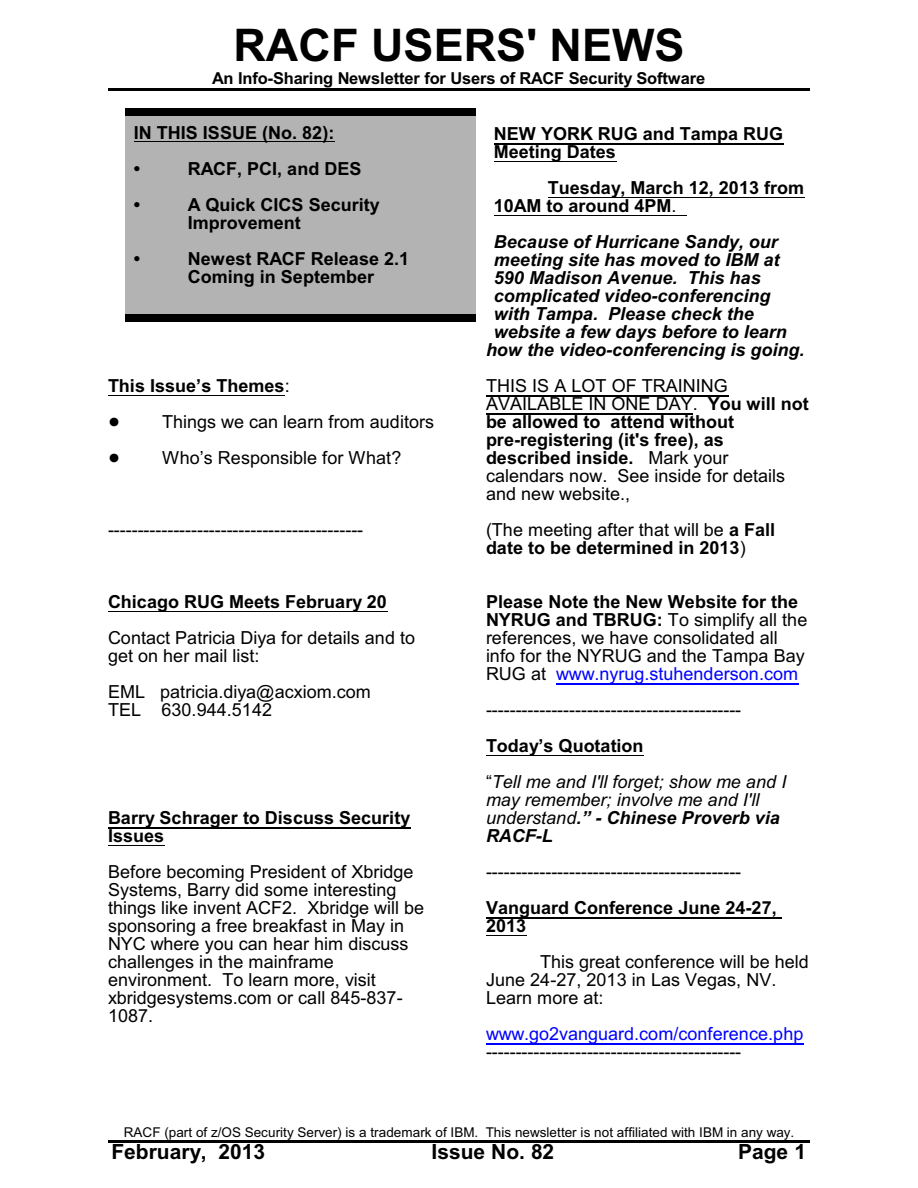
<style>
.page{position:relative;width:918px;height:1188px;background:#fff}
.page>*{position:absolute;margin:0;border:0;box-sizing:border-box;transform-origin:0 0}
.t1{font:700 45px "Arial";color:#000}
.t2{font:700 21px "Arial";color:#000}
.t3{font:18px/18px "Arial";color:#000}
.t4{font:700 18px/18px "Arial";color:#000}
.t5{font:italic 700 18px "Arial";color:#000}
.t6{font:italic 18px/18px "Arial";color:#000}
.t7{font:18px "Arial";color:#00f}
.t8{font:700 16.5px "Arial";letter-spacing:-.01em;color:#000}
.t9{font:13.5px "Arial";color:#000}
.s1{font-weight:700}
.s2{font-weight:400}
.s3{color:#00f}
.s4{font-weight:700;font-style:normal}
.s5{font-style:normal}
</style>
<div class="page">
<hr style="left:108px;top:88px;width:702px;height:3px;background:#000">
<hr style="left:108px;top:395px;width:177px;height:1px;background:#000">
<hr style="left:108px;top:611px;width:279px;height:1px;background:#000">
<hr style="left:108px;top:827px;width:302px;height:1px;background:#000">
<hr style="left:108px;top:845px;width:56px;height:1px;background:#000">
<hr style="left:494px;top:143px;width:289px;height:1px;background:#000">
<hr style="left:494px;top:161px;width:122px;height:1px;background:#000">
<hr style="left:548px;top:197px;width:256px;height:1px;background:#000">
<hr style="left:494px;top:215px;width:193px;height:1px;background:#000">
<hr style="left:486px;top:395px;width:242px;height:1px;background:#000">
<hr style="left:486px;top:413px;width:207px;height:1px;background:#000">
<hr style="left:556px;top:683px;width:242px;height:1px;background:#00f">
<hr style="left:486px;top:755px;width:158px;height:1px;background:#000">
<hr style="left:486px;top:917px;width:296px;height:1px;background:#000">
<hr style="left:486px;top:935px;width:40px;height:1px;background:#000">
<hr style="left:486px;top:1043px;width:318px;height:1px;background:#00f">
<div style="left:125px;top:109px;width:351px;height:212px;background:#b3b3b3"></div>
<hr style="left:134px;top:141px;width:200px;height:1px;background:#000">
<div style="left:125px;top:109px;width:351px;height:7px;background:#000"></div>
<div style="left:125px;top:314px;width:351px;height:7px;background:#000"></div>
<hr style="left:108px;top:1140px;width:702px;height:3px;background:#000">
<h1 class="t1" style="left:233px;top:28px;width:453px">RACF USERS' NEWS</h1>
<p class="t8" style="left:212px;top:72px;width:495px">An Info-Sharing Newsletter for Users of RACF Security Software</p>
<p class="t4" style="left:134px;top:116px;width:202px;line-height:36px">IN THIS ISSUE (No. 82): •</p>
<p class="t4" style="left:188px;top:161px;width:175px">RACF, PCI, and DES</p>
<p class="t4" style="left:134px;top:197px;width:8px">•</p>
<p class="t4" style="left:188px;top:197px;width:194px">A Quick CICS Security<br>Improvement</p>
<p class="t4" style="left:134px;top:251px;width:8px">•</p>
<p class="t4" style="left:188px;top:251px;width:223px">Newest RACF Release 2.1<br>Coming in September</p>
<p class="t3" style="left:162px;top:370px;width:274px;line-height:36px;text-indent:-54px"><span class="s1">This Issue’s Themes</span>:<br>Things we can learn from auditors<br>Who’s Responsible for What?</p>
<p class="t3" style="left:108px;top:523px;width:257px">-------------------------------------------</p>
<p class="t4" style="left:108px;top:595px;width:280px">Chicago RUG Meets February 20</p>
<p class="t3" style="left:108px;top:631px;width:309px">Contact Patricia Diya for details and to get on her mail list:</p>
<p class="t3" style="left:108px;top:685px;width:264px">EML patricia.diya@acxiom.com<br>TEL 630.944.5142</p>
<p class="t4" style="left:108px;top:811px;width:304px">Barry Schrager to Discuss Security<br>Issues</p>
<p class="t3" style="left:108px;top:865px;width:318px">Before becoming President of Xbridge<br>Systems, Barry did some interesting things like invent ACF2. Xbridge will be sponsoring a free breakfast in May in<br>NYC where you can hear him discuss challenges in the mainframe environment. To learn more, visit xbridgesystems.com or call 845-837-<br>1087.</p>
<p class="t4" style="left:494px;top:127px;width:291px">NEW YORK RUG and Tampa RUG<br>Meeting Dates</p>
<p class="t4" style="left:494px;top:181px;width:312px;text-indent:54px">Tuesday, March 12, 2013 from<br>10AM to around 4PM<span class="s2">.</span></p>
<p class="t5" style="left:494px;top:235px;width:285px">Because of Hurricane Sandy, our</p>
<p class="t5" style="left:494px;top:253px;width:287px">meeting site has moved to IBM at</p>
<p class="t5" style="left:494px;top:271px;width:268px">590 Madison Avenue. This has</p>
<p class="t5" style="left:494px;top:289px;width:278px">complicated video-conferencing</p>
<p class="t5" style="left:494px;top:307px;width:261px">with Tampa. Please check the</p>
<p class="t5" style="left:494px;top:325px;width:294px">website a few days before to learn</p>
<p class="t5" style="left:486px;top:343px;width:320px">how the video-conferencing is going.</p>
<p class="t3" style="left:486px;top:379px;width:324px">THIS IS A LOT OF TRAINING<br>AVAILABLE IN ONE DAY. <span class="s1">You will not be allowed to attend without pre-registering (it's free), as described inside.</span> Mark your calendars now. See inside for details and new website.,</p>
<p class="t4" style="left:486px;top:523px;width:291px"><span class="s2">(The meeting after that will be</span> a Fall date to be determined in 2013<span class="s2">)</span></p>
<p class="t3" style="left:486px;top:595px;width:323px"><span class="s1">Please Note the New Website for the NYRUG and TBRUG:</span> To simplify all the references, we have consolidated all info for the NYRUG and the Tampa Bay RUG at <span class="s3">www.nyrug.stuhenderson.com</span></p>
<p class="t3" style="left:486px;top:703px;width:257px">-------------------------------------------</p>
<p class="t6" style="left:486px;top:730px;width:302px;line-height:36px"><span class="s4">Today’s Quotation<br></span><span class="s5">“</span>Tell me and I'll forget; show me and I</p>
<p class="t6" style="left:486px;top:793px;width:295px">may remember; involve me and I'll understand<span class="s1">.” - Chinese Proverb via<br>RACF-L</span></p>
<p class="t3" style="left:486px;top:865px;width:257px">-------------------------------------------</p>
<p class="t4" style="left:486px;top:901px;width:292px">Vanguard Conference June 24-27,<br>2013</p>
<p class="t3" style="left:486px;top:955px;width:324px;text-indent:54px">This great conference will be held<br>June 24-27, 2013 in Las Vegas, NV.<br>Learn more at:</p>
<p class="t7" style="left:486px;top:1027px;width:319px">www.go2vanguard.com/conference.php</p>
<p class="t3" style="left:486px;top:1045px;width:257px">-------------------------------------------</p>
<p class="t9" style="left:124px;top:1127px;width:672px">RACF (part of z/OS Security Server) is a trademark of IBM. This newsletter is not affiliated with IBM in any way.</p>
<p class="t2" style="left:111px;top:1144px;width:155px">February, 2013</p>
<p class="t2" style="left:431px;top:1144px;width:124px">Issue No. 82</p>
<p class="t2" style="left:738px;top:1144px;width:69px">Page 1</p>
</div>
